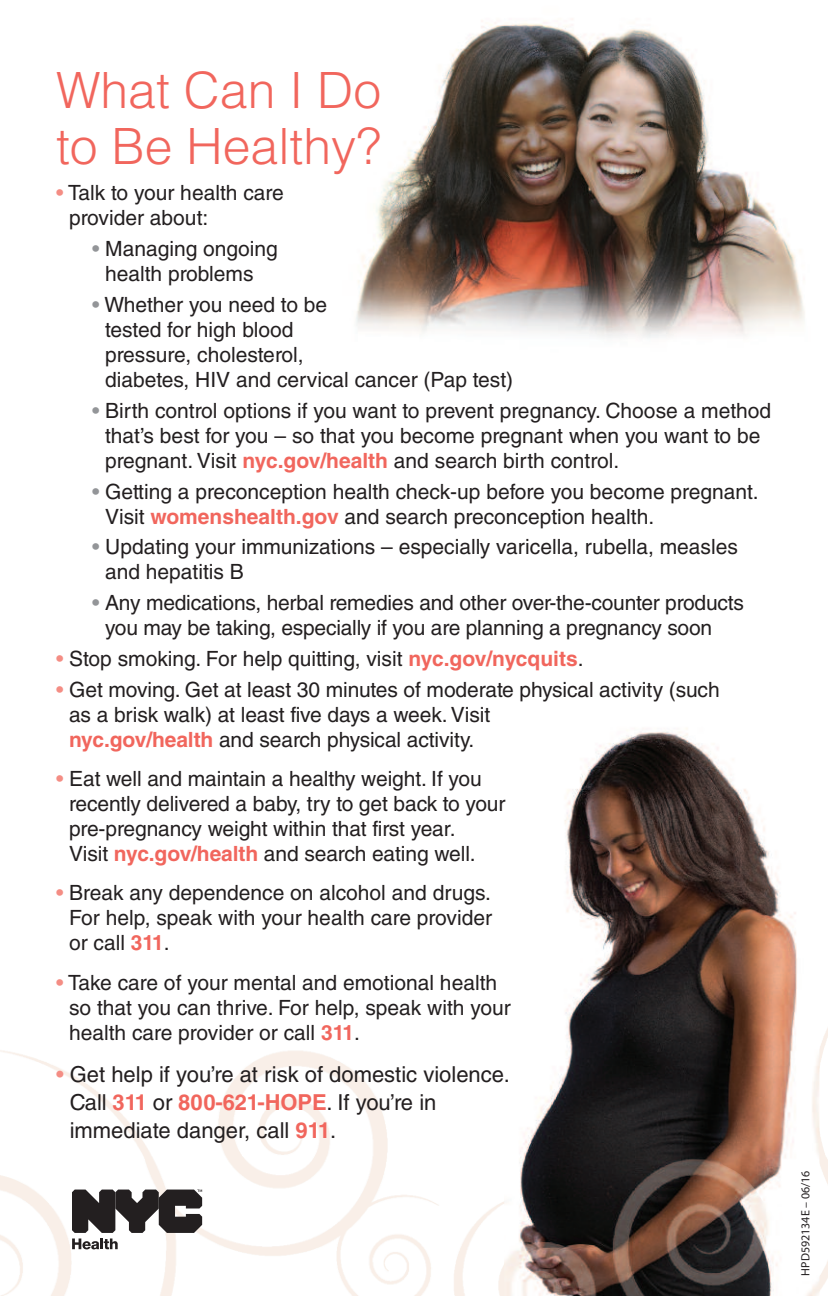
<style>
.page{position:relative;width:828px;height:1296px;background:#fff}
.page>*{position:absolute;margin:0;border:0;box-sizing:border-box;transform-origin:0 0}
.t1{font:300 50px/56px "Helvetica";color:#f1665d}
.t2{font:22px/28px "Helvetica LT Std";color:#231f20}
.t3{font:21px/25px "Helvetica LT Std";color:#231f20}
.t4{font:12px "Myriad";color:#231f20}
.s1{color:#f48d84}
.s2{color:#939598}
.s3{font-weight:700;color:#f1665d}
</style>
<div class="page">
<img style="left:564px;top:728px;width:233px;height:287px">
<img style="left:0;top:1015px;width:828px;height:281px">
<img style="left:356px;top:19px;width:449px;height:319px">
<svg style="left:72px;top:1190px;width:130px;height:43px"></svg>
<svg style="left:72px;top:1239px;width:46px;height:10px"></svg>
<h1 class="t1" style="left:56px;top:67px;width:327px">What Can I Do to Be Healthy?</h1>
<p class="t3" style="left:69px;top:183px;width:216px;text-indent:-13px"><span class="s1">•</span> Talk to your health care provider about:</p>
<p class="t3" style="left:92px;top:238px;width:187px;text-align:center"><span class="s2">•</span> Managing ongoing health problems</p>
<p class="t3" style="left:105px;top:294px;width:410px;text-indent:-13px"><span class="s2">•</span> Whether you need to be<br>tested for high blood<br>pressure, cholesterol,<br>diabetes, HIV and cervical cancer (Pap test)</p>
<p class="t3" style="left:105px;top:400px;width:668px;text-indent:-13px"><span class="s2">•</span> Birth control options if you want to prevent pregnancy. Choose a method that’s best for you – so that you become pregnant when you want to be pregnant. Visit <span class="s3">nyc.gov/health</span> and search birth control.</p>
<p class="t3" style="left:105px;top:481px;width:655px;text-indent:-13px"><span class="s2">•</span> Getting a preconception health check-up before you become pregnant.<br>Visit <span class="s3">womenshealth.gov</span> and search preconception health.</p>
<p class="t3" style="left:105px;top:536px;width:634px;text-indent:-13px"><span class="s2">•</span> Updating your immunizations – especially varicella, rubella, measles and hepatitis B</p>
<p class="t3" style="left:105px;top:592px;width:640px;text-indent:-13px"><span class="s2">•</span> Any medications, herbal remedies and other over-the-counter products you may be taking, especially if you are planning a pregnancy soon</p>
<p class="t3" style="left:56px;top:648px;width:529px"><span class="s1">•</span> Stop smoking. For help quitting, visit <span class="s3">nyc.gov/nycquits</span>.</p>
<p class="t3" style="left:69px;top:679px;width:652px;text-indent:-13px"><span class="s1">•</span> Get moving. Get at least 30 minutes of moderate physical activity (such as a brisk walk) at least five days a week. Visit<br><span class="s3">nyc.gov/health</span> and search physical activity.</p>
<p class="t3" style="left:69px;top:768px;width:438px;text-indent:-13px"><span class="s1">•</span> Eat well and maintain a healthy weight. If you recently delivered a baby, try to get back to your pre-pregnancy weight within that first year.<br>Visit <span class="s3">nyc.gov/health</span> and search eating well.</p>
<p class="t3" style="left:69px;top:882px;width:425px;text-align:justify;text-indent:-13px"><span class="s1">•</span> Break any dependence on alcohol and drugs.<br>For help, speak with your health care provider or call <span class="s3">311</span>.</p>
<p class="t3" style="left:69px;top:972px;width:443px;text-indent:-13px"><span class="s1">•</span> Take care of your mental and emotional health so that you can thrive. For help, speak with your health care provider or call <span class="s3">311</span>.</p>
<p class="t2" style="left:70px;top:1063px;width:442px;text-indent:-14px"><span class="s1">•</span> Get help if you’re at risk of domestic violence.<br>Call <span class="s3">311</span> or <span class="s3">800-621-HOPE</span>. If you’re in immediate danger, call <span class="s3">911</span>.</p>
<p class="t4" style="left:801px;top:1276px;width:106px;rotate:-90deg">HPD592134E – 06/16</p>
</div>
